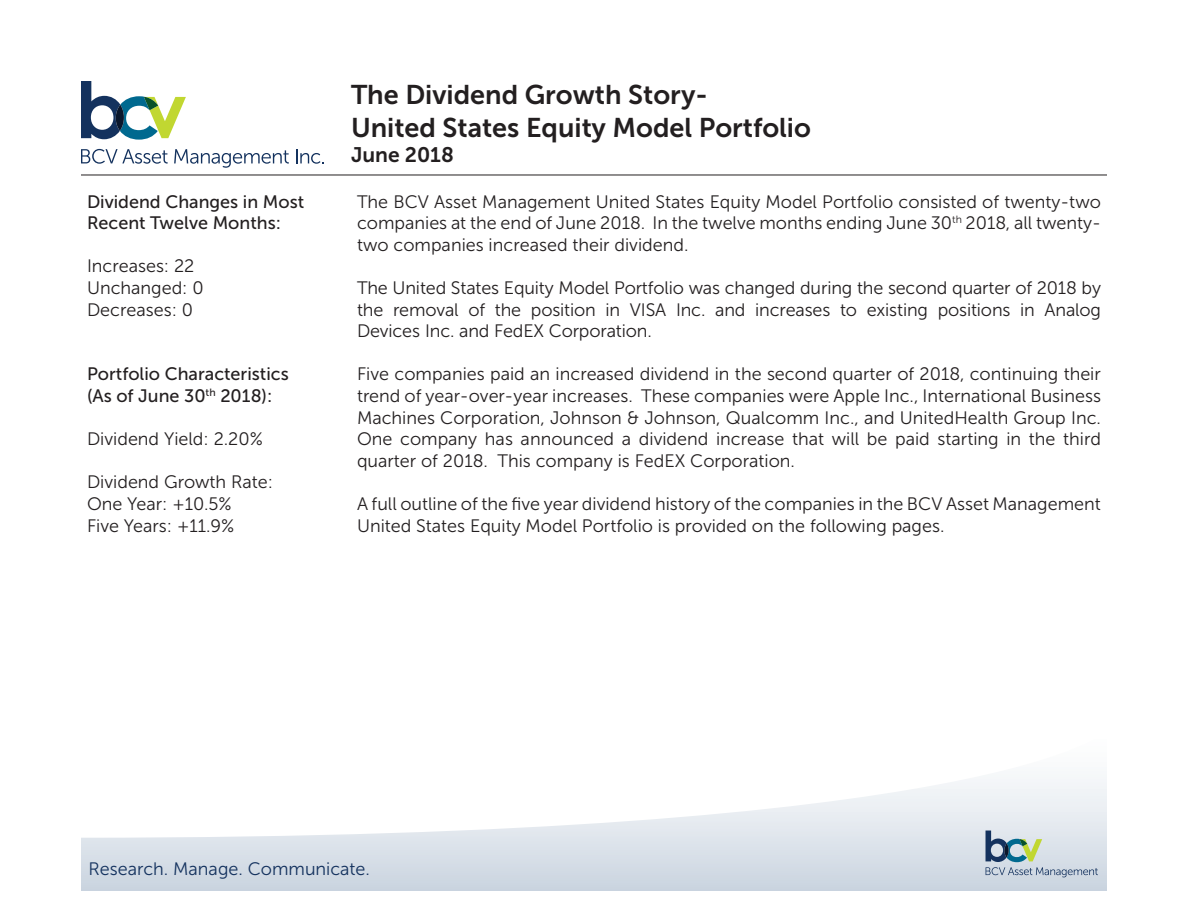
<style>
.page{position:relative;width:1188px;height:918px;background:#fff}
.page>*{position:absolute;margin:0;border:0;box-sizing:border-box;transform-origin:0 0}
.t1{font:27px/32.4px "Museo Sans 700";color:#231f20}
.t2{font:21px "Museo Sans 700";color:#231f20}
.t3{font:18px/21.6px "Museo Sans 300";color:#231f20;text-align:justify}
.t4{font:18px/21.6px "Museo Sans 500";color:#231f20}
.t5{font:18px "Museo Sans 300";color:#14325e}
</style>
<div class="page">
<svg style="left:81px;top:149px;width:87px;height:15px"></svg>
<svg style="left:174px;top:149px;width:115px;height:19px"></svg>
<svg style="left:296px;top:149px;width:28px;height:15px"></svg>
<svg style="left:81px;top:81px;width:105px;height:59px"></svg>
<hr style="left:81px;top:175px;width:1026px;height:1px;background:#231f20">
<svg style="left:81px;top:779px;width:1026px;height:112px"></svg>
<svg style="left:986px;top:831px;width:112px;height:46px;background:#b8c6cd"></svg>
<p class="t4" style="left:87px;top:191px;width:219px">Dividend Changes in Most<br>Recent Twelve Months:</p>
<p class="t3" style="left:87px;top:255px;width:109px">Increases: 22</p>
<p class="t3" style="left:87px;top:277px;width:118px">Unchanged: 0</p>
<p class="t3" style="left:87px;top:299px;width:108px">Decreases: 0</p>
<p class="t4" style="left:87px;top:363px;width:203px">Portfolio Characteristics</p>
<p class="t4" style="left:87px;top:385px;width:187px">(As of June 30<sup>th</sup> 2018):</p>
<p class="t3" style="left:87px;top:428px;width:177px">Dividend Yield: 2.20%</p>
<p class="t3" style="left:87px;top:471px;width:188px">Dividend Growth Rate:</p>
<p class="t3" style="left:87px;top:493px;width:146px">One Year: +10.5%</p>
<p class="t3" style="left:87px;top:515px;width:149px">Five Years: +11.9%</p>
<h1 class="t1" style="left:351px;top:79px;width:462px">The Dividend Growth Story-<br>United States Equity Model Portfolio</h1>
<p class="t2" style="left:351px;top:143px;width:104px">June 2018</p>
<p class="t3" style="left:357px;top:191px;width:746px">The BCV Asset Management United States Equity Model Portfolio consisted of twenty-two companies at the end of June 2018. In the twelve months ending June 30<sup>th</sup> 2018, all twenty&shy;two companies increased their dividend.</p>
<p class="t3" style="left:357px;top:277px;width:746px">The United States Equity Model Portfolio was changed during the second quarter of 2018 by the removal of the position in VISA Inc. and increases to existing positions in Analog Devices Inc. and FedEX Corporation.</p>
<p class="t3" style="left:357px;top:363px;width:746px">Five companies paid an increased dividend in the second quarter of 2018, continuing their trend of year-over-year increases. These companies were Apple Inc., International Business Machines Corporation, Johnson &amp; Johnson, Qualcomm Inc., and UnitedHealth Group Inc.<br>One company has announced a dividend increase that will be paid starting in the third quarter of 2018. This company is FedEX Corporation.</p>
<p class="t3" style="left:357px;top:493px;width:745px">A full outline of the five year dividend history of the companies in the BCV Asset Management<br>United States Equity Model Portfolio is provided on the following pages.</p>
<p class="t5" style="left:89px;top:859px;width:283px">Research. Manage. Communicate.</p>
</div>
